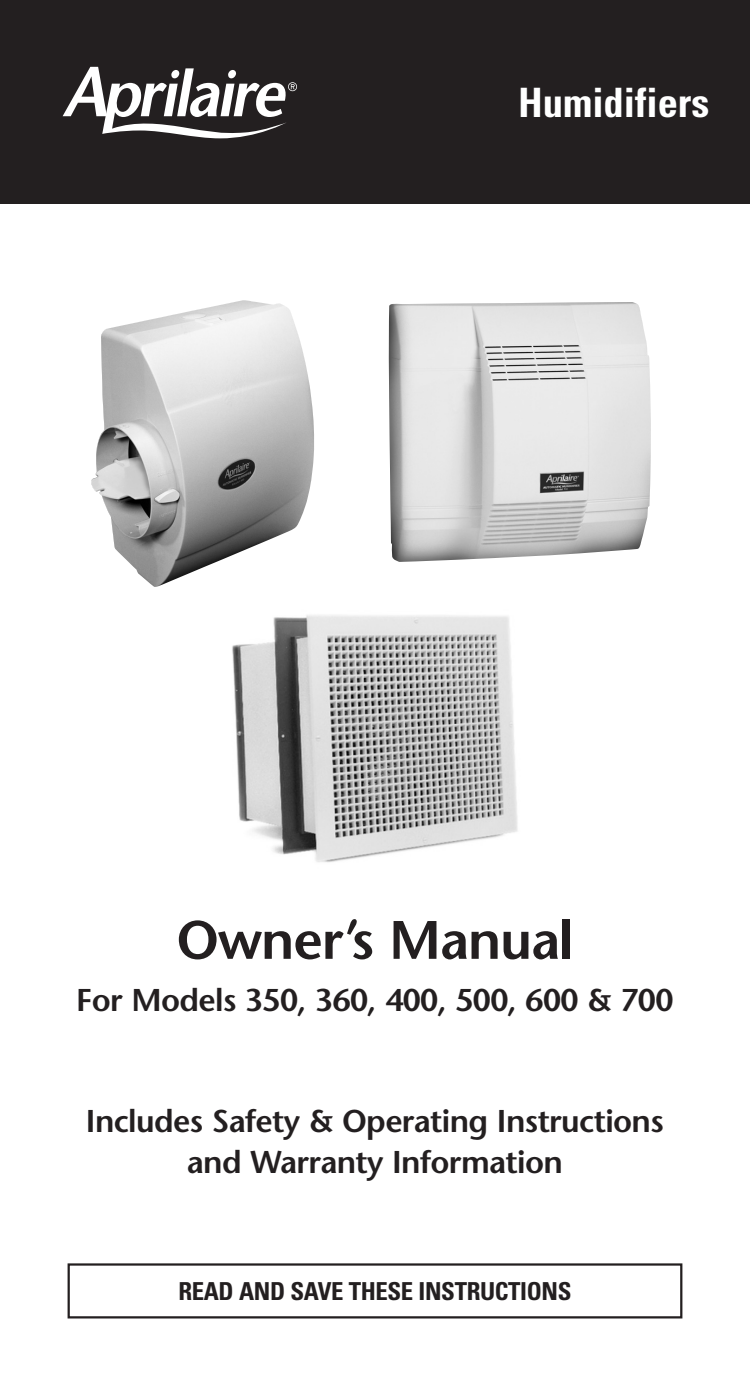
<style>
.page{position:relative;width:750px;height:1377px;background:#fff}
.page>*{position:absolute;margin:0;border:0;box-sizing:border-box;transform-origin:0 0}
.t1{font:600 54px "Stone Sans";letter-spacing:-.02em;color:#231f20}
.t2{font:700 condensed 40.5px "Univers";color:#fff}
.t3{font:600 31.5px/40.5px "Stone Sans";letter-spacing:-.02em;color:#231f20;text-align:center}
.t4{font:700 condensed 24.75px "Univers";letter-spacing:-.015em;color:#231f20}
</style>
<div class="page">
<img style="left:91px;top:300px;width:223px;height:287px">
<img style="left:388px;top:302px;width:262px;height:260px">
<img style="left:232px;top:615px;width:286px;height:248px">
<div style="left:68px;top:1263px;width:614px;height:55px;border:2px solid #231f20"></div>
<div style="left:0;top:0;width:749px;height:204px;background:#231f20"></div>
<svg style="left:63px;top:67px;width:234px;height:71px"></svg>
<p class="t2" style="left:518px;top:88px;width:193px">Humidifiers</p>
<h1 class="t1" style="left:176px;top:919px;width:398px">Owner’s Manual</h1>
<p class="t3" style="left:76px;top:983px;width:598px">For Models 350, 360, 400, 500, 600 &amp; 700</p>
<p class="t3" style="left:86px;top:1104px;width:579px">Includes Safety &amp; Operating Instructions and Warranty Information</p>
<p class="t4" style="left:178px;top:1282px;width:394px">READ AND SAVE THESE INSTRUCTIONS</p>
</div>
